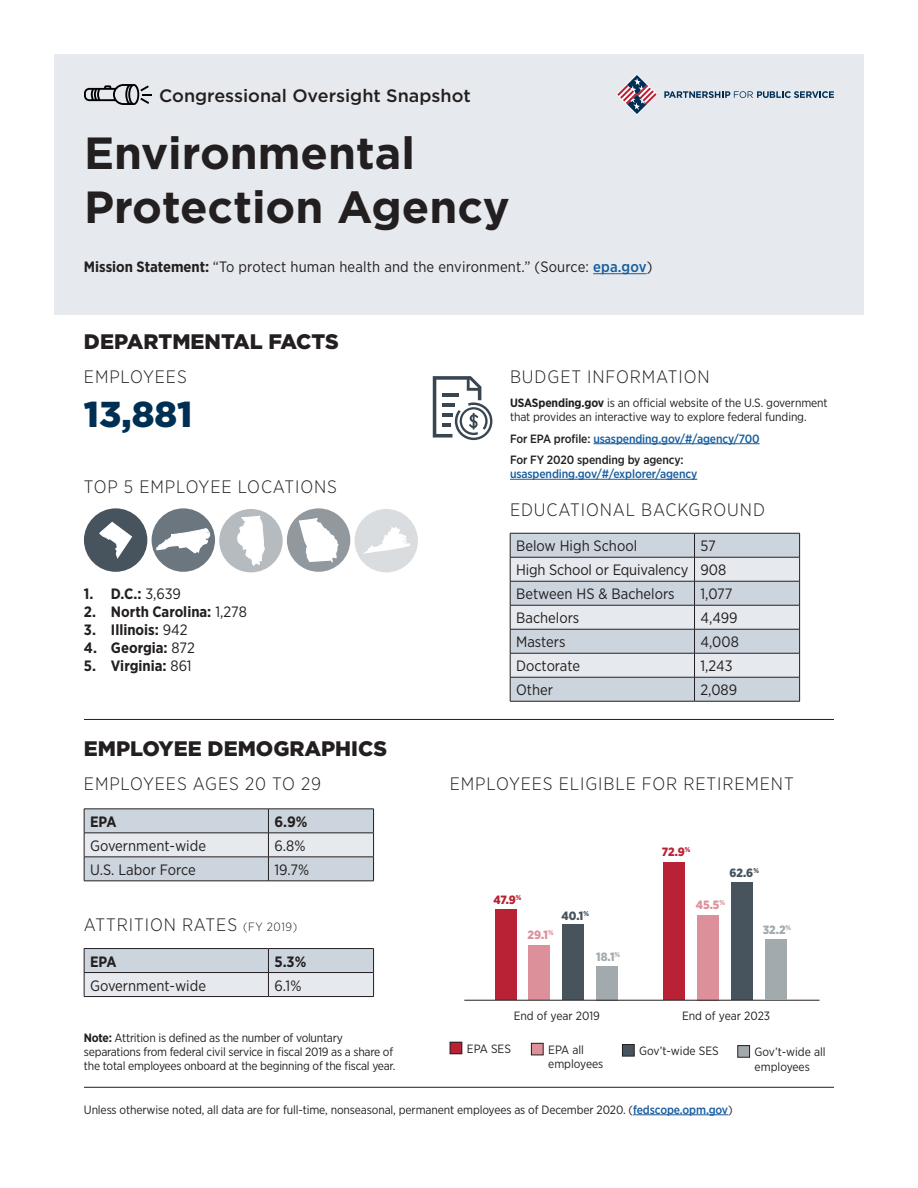
<style>
.page{position:relative;width:918px;height:1188px;background:#fff}
.page>*{position:absolute;margin:0;border:0;box-sizing:border-box;transform-origin:0 0}
.t1{font:700 45px/54px "Gotham";color:#231f20}
.t2{font:900 36px "Gotham";color:#002f54}
.t3{font:900 21px "Gotham";color:#231f20}
.NuHed{font:300 18px "Gotham Narrow";letter-spacing:.05em;color:#231f20}
.t4{font:500 18px "Gotham";color:#231f20}
.t5{font:15px "Gotham Narrow";color:#231f20}
.t6{font:700 15px "Gotham Narrow";color:#231f20}
.t7{font:12px/14.4px "Gotham Narrow";letter-spacing:-.01em;color:#231f20}
.t8{font:500 12px/14.4px "Gotham Narrow";letter-spacing:-.01em;color:#175d9e}
.t9{font:900 12px "Gotham Narrow";color:#b92234}
.t10{font:900 12px "Gotham Narrow";color:#dc919a}
.t11{font:900 12px "Gotham Narrow";color:#47545e}
.t12{font:900 12px "Gotham Narrow";color:#a3aaae}
.s1{font-weight:700}
.s2{font-weight:500;color:#175d9e}
.s3{font-weight:400}
.s4{font-size:12px}
.s5{color:#231f20}
</style>
<div class="page">
<div style="left:54px;top:54px;width:810px;height:261px;background:#e6eaee"></div>
<svg style="left:84px;top:84px;width:67px;height:21px"></svg>
<svg style="left:664px;top:91px;width:170px;height:7px"></svg>
<svg style="left:616px;top:74px;width:41px;height:41px"></svg>
<div style="left:355px;top:509px;width:63px;height:63px;background:#dadddf;border-radius:50%"></div>
<div style="left:219px;top:509px;width:64px;height:63px;background:#b5bbbe;border-radius:50%"></div>
<div style="left:287px;top:508px;width:63px;height:64px;background:#91989e;border-radius:50%"></div>
<div style="left:152px;top:508px;width:63px;height:64px;background:#6c767e;border-radius:50%"></div>
<div style="left:84px;top:508px;width:63px;height:64px;background:#47545e;border-radius:50%"></div>
<svg style="left:99px;top:522px;width:33px;height:37px"></svg>
<hr style="left:593px;top:443px;width:167px;height:1px;background:#175d9e">
<hr style="left:510px;top:479px;width:187px;height:1px;background:#175d9e">
<svg style="left:363px;top:527px;width:48px;height:27px"></svg>
<hr style="left:593px;top:273px;width:54px;height:1px;background:#175d9e">
<svg style="left:510px;top:533px;width:290px;height:168px;background:#cdd3d9"></svg>
<hr style="left:510px;top:701px;width:185px;height:1px;background:#231f20">
<hr style="left:695px;top:701px;width:105px;height:1px;background:#231f20">
<svg style="left:84px;top:809px;width:290px;height:72px;background:#ccd3d9"></svg>
<hr style="left:84px;top:881px;width:184px;height:1px;background:#231f20">
<hr style="left:268px;top:881px;width:106px;height:1px;background:#231f20">
<hr style="left:84px;top:857px;width:184px;height:1px;background:#231f20">
<hr style="left:268px;top:857px;width:106px;height:1px;background:#231f20">
<hr style="left:84px;top:948px;width:184px;height:1px;background:#231f20">
<hr style="left:268px;top:948px;width:106px;height:1px;background:#231f20">
<svg style="left:84px;top:949px;width:290px;height:47px;background:#d3d9df"></svg>
<hr style="left:84px;top:996px;width:184px;height:1px;background:#231f20">
<hr style="left:268px;top:996px;width:106px;height:1px;background:#231f20">
<hr style="left:84px;top:719px;width:750px;height:1px;background:#231f20">
<svg style="left:433px;top:376px;width:60px;height:64px"></svg>
<div style="left:450px;top:1042px;width:12px;height:12px;background:#b92234"></div>
<div style="left:450px;top:1042px;width:12px;height:12px;border:1px solid #231f20"></div>
<div style="left:531px;top:1043px;width:12px;height:12px;background:#dc919a"></div>
<div style="left:531px;top:1043px;width:12px;height:12px;border:1px solid #231f20"></div>
<div style="left:622px;top:1045px;width:12px;height:11px;background:#47545e"></div>
<div style="left:622px;top:1044px;width:12px;height:12px;border:1px solid #231f20"></div>
<div style="left:738px;top:1046px;width:12px;height:11px;background:#a3aaae"></div>
<div style="left:738px;top:1045px;width:12px;height:12px;border:1px solid #231f20"></div>
<div style="left:731px;top:883px;width:22px;height:117px;background:#47545e"></div>
<div style="left:663px;top:863px;width:22px;height:137px;background:#b92234"></div>
<div style="left:697px;top:915px;width:22px;height:85px;background:#dc919a"></div>
<div style="left:562px;top:924px;width:22px;height:76px;background:#47545e"></div>
<div style="left:596px;top:966px;width:22px;height:34px;background:#a3aaae"></div>
<div style="left:495px;top:910px;width:21px;height:90px;background:#b92234"></div>
<div style="left:529px;top:945px;width:21px;height:55px;background:#dc919a"></div>
<hr style="left:464px;top:1000px;width:356px;height:1px;background:#231f20">
<svg style="left:157px;top:528px;width:53px;height:25px"></svg>
<svg style="left:237px;top:516px;width:28px;height:50px"></svg>
<svg style="left:299px;top:518px;width:40px;height:44px"></svg>
<hr style="left:84px;top:1087px;width:750px;height:1px;background:#231f20">
<hr style="left:633px;top:1114px;width:95px;height:1px;background:#175d9e">
<div style="left:765px;top:940px;width:22px;height:60px;background:#a3aaae"></div>
<p class="t4" style="left:159px;top:84px;width:313px">Congressional Oversight Snapshot</p>
<p class="t1" style="left:84px;top:126px;width:427px">Environmental<br>Protection Agency</p>
<p class="t5" style="left:84px;top:258px;width:570px"><span class="s1">Mission Statement:</span> “To protect human health and the environment.” (Source: <span class="s2">epa.gov</span>)</p>
<p class="t3" style="left:84px;top:329px;width:256px">DEPARTMENTAL FACTS</p>
<p class="NuHed" style="left:84px;top:366px;width:104px">EMPLOYEES</p>
<p class="t2" style="left:84px;top:393px;width:110px">13,881</p>
<p class="NuHed" style="left:84px;top:476px;width:255px">TOP 5 EMPLOYEE LOCATIONS</p>
<p class="t6" style="left:84px;top:585px;width:99px">1. D.C.: <span class="s3">3,639</span></p>
<p class="t6" style="left:84px;top:603px;width:164px">2. North Carolina: <span class="s3">1,278</span></p>
<p class="t6" style="left:84px;top:621px;width:105px">3. Illinois: <span class="s3">942</span></p>
<p class="t6" style="left:84px;top:639px;width:112px">4. Georgia: <span class="s3">872</span></p>
<p class="t6" style="left:84px;top:657px;width:109px">5. Virginia: <span class="s3">861</span></p>
<p class="t3" style="left:84px;top:736px;width:305px">EMPLOYEE DEMOGRAPHICS</p>
<p class="NuHed" style="left:84px;top:773px;width:239px">EMPLOYEES AGES 20 TO 29</p>
<p class="t6" style="left:90px;top:812px;width:28px">EPA</p>
<p class="t6" style="left:274px;top:812px;width:35px">6.9%</p>
<p class="t5" style="left:90px;top:836px;width:117px">Government-wide</p>
<p class="t5" style="left:274px;top:836px;width:33px">6.8%</p>
<p class="t5" style="left:90px;top:860px;width:107px">U.S. Labor Force</p>
<p class="t5" style="left:274px;top:860px;width:36px">19.7%</p>
<p class="NuHed" style="left:84px;top:913px;width:215px">ATTRITION RATES <span class="s4">(FY 2019)</span></p>
<p class="t6" style="left:90px;top:952px;width:28px">EPA</p>
<p class="t6" style="left:274px;top:952px;width:33px">5.3%</p>
<p class="t5" style="left:90px;top:976px;width:117px">Government-wide</p>
<p class="t5" style="left:274px;top:976px;width:28px">6.1%</p>
<p class="t7" style="left:84px;top:1030px;width:313px"><span class="s1">Note:</span> Attrition is defined as the number of voluntary separations from federal civil service in fiscal 2019 as a share of the total employees onboard at the beginning of the fiscal year.</p>
<p class="NuHed" style="left:510px;top:366px;width:201px">BUDGET INFORMATION</p>
<p class="t7" style="left:510px;top:395px;width:319px"><span class="s1">USASpending.gov</span> is an official website of the U.S. government that provides an interactive way to explore federal funding.</p>
<p class="t8" style="left:510px;top:431px;width:251px"><span class="s5">For EPA profile:</span> usaspending.gov/#/agency/700</p>
<p class="t8" style="left:510px;top:452px;width:189px"><span class="s5">For FY 2020 spending by agency: </span>usaspending.gov/#/explorer/agency</p>
<p class="NuHed" style="left:510px;top:498px;width:257px">EDUCATIONAL BACKGROUND</p>
<p class="t5" style="left:516px;top:537px;width:122px">Below High School</p>
<p class="t5" style="left:701px;top:537px;width:17px">57</p>
<p class="t5" style="left:516px;top:561px;width:174px">High School or Equivalency</p>
<p class="t5" style="left:701px;top:561px;width:27px">908</p>
<p class="t5" style="left:516px;top:585px;width:160px">Between HS &amp; Bachelors</p>
<p class="t5" style="left:701px;top:585px;width:34px">1,077</p>
<p class="t5" style="left:516px;top:609px;width:65px">Bachelors</p>
<p class="t5" style="left:701px;top:609px;width:39px">4,499</p>
<p class="t5" style="left:516px;top:633px;width:51px">Masters</p>
<p class="t5" style="left:701px;top:633px;width:40px">4,008</p>
<p class="t5" style="left:516px;top:657px;width:65px">Doctorate</p>
<p class="t5" style="left:701px;top:657px;width:34px">1,243</p>
<p class="t5" style="left:516px;top:681px;width:38px">Other</p>
<p class="t5" style="left:701px;top:681px;width:38px">2,089</p>
<p class="NuHed" style="left:450px;top:773px;width:345px">EMPLOYEES ELIGIBLE FOR RETIREMENT</p>
<p class="t9" style="left:493px;top:892px;width:30px">47.9<sup>%</sup></p>
<p class="t10" style="left:528px;top:927px;width:28px">29.1<sup>%</sup></p>
<p class="t11" style="left:562px;top:908px;width:29px">40.1<sup>%</sup></p>
<p class="t12" style="left:596px;top:949px;width:25px">18.1<sup>%</sup></p>
<p class="t9" style="left:662px;top:844px;width:30px">72.9<sup>%</sup></p>
<p class="t11" style="left:730px;top:865px;width:31px">62.6<sup>%</sup></p>
<p class="t10" style="left:696px;top:897px;width:31px">45.5<sup>%</sup></p>
<p class="t12" style="left:763px;top:922px;width:30px">32.2<sup>%</sup></p>
<p class="t7" style="left:514px;top:1009px;width:88px">End of year 2019</p>
<p class="t7" style="left:682px;top:1009px;width:90px">End of year 2023</p>
<p class="t7" style="left:467px;top:1041px;width:46px">EPA SES</p>
<p class="t7" style="left:548px;top:1042px;width:57px">EPA all employees</p>
<p class="t7" style="left:639px;top:1043px;width:81px">Gov’t-wide SES</p>
<p class="t7" style="left:755px;top:1045px;width:73px">Gov’t-wide all employees</p>
<p class="t7" style="left:84px;top:1102px;width:650px">Unless otherwise noted, all data are for full-time, nonseasonal, permanent employees as of December 2020. (<span class="s2">fedscope.opm.gov</span>)</p>
</div>
